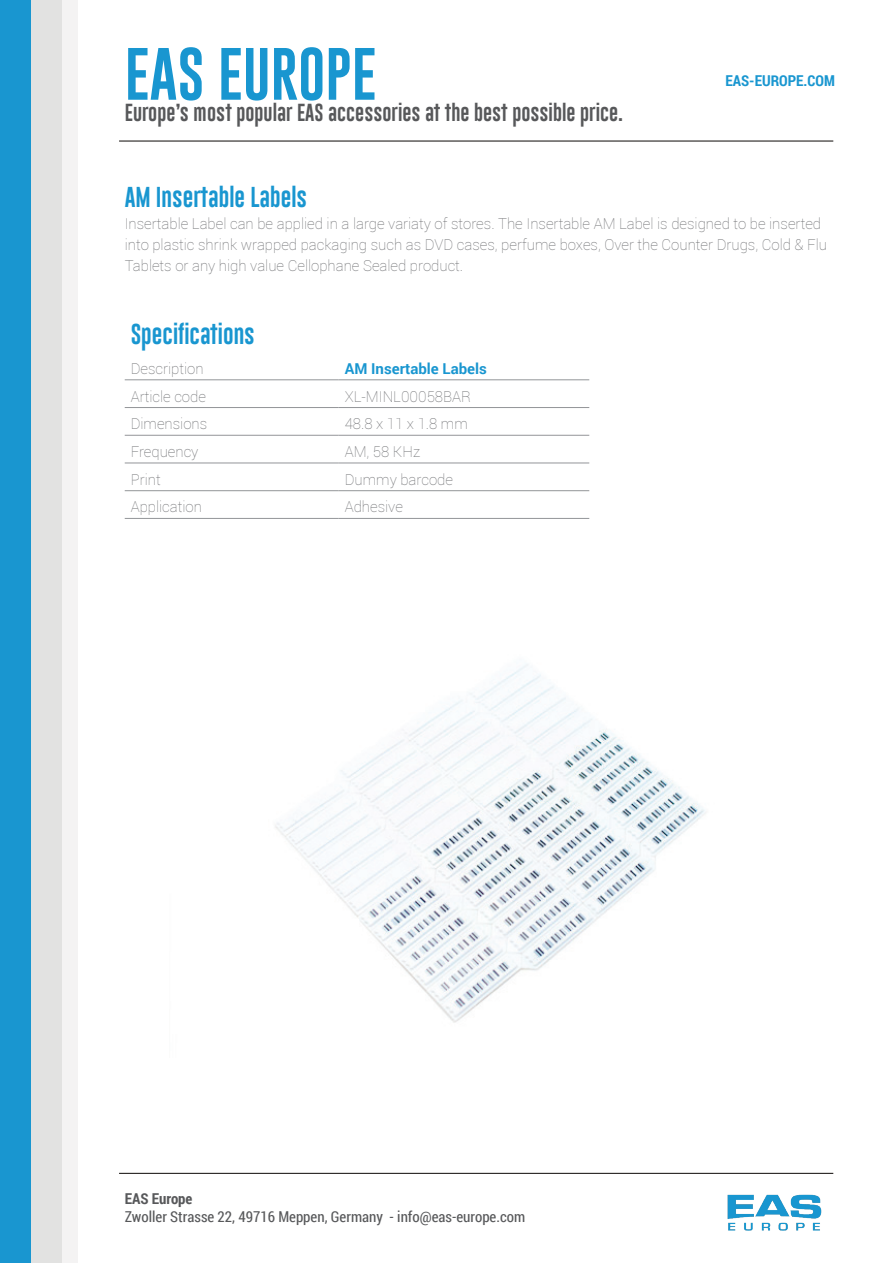
<style>
.page{position:relative;width:893px;height:1263px;background:#fff}
.page>*{position:absolute;margin:0;border:0;box-sizing:border-box;transform-origin:0 0}
.t1{font:54px "Gobold";color:#1996d0}
.t2{font:21px "Gobold Lowplus";color:#1996d0}
.t3{font:18px "Gobold Lowplus";color:#57585a}
.t4{font:100 15px/21px "Roboto";color:#6c6d70}
.t5{font:15px "Roboto Condensed";color:#57585a}
.t6{font:700 15px "Roboto";color:#1996d0}
.t7{font:700 15px "Roboto Condensed";color:#1996d0}
.t8{font:700 15px "Roboto Condensed";color:#57585a}
</style>
<div class="page">
<div style="left:0;top:0;width:31px;height:1263px;background:#1996d0"></div>
<div style="left:31px;top:0;width:31px;height:1263px;background:#e2e2e1"></div>
<div style="left:62px;top:0;width:16px;height:1263px;background:#f4f3f3"></div>
<hr style="left:125px;top:463px;width:214px;height:1px;background:#939598">
<hr style="left:339px;top:463px;width:250px;height:1px;background:#939598">
<hr style="left:125px;top:490px;width:214px;height:1px;background:#939598">
<hr style="left:339px;top:490px;width:250px;height:1px;background:#939598">
<hr style="left:125px;top:518px;width:214px;height:1px;background:#939598">
<hr style="left:339px;top:518px;width:250px;height:1px;background:#939598">
<hr style="left:125px;top:380px;width:214px;height:1px;background:#939598">
<hr style="left:339px;top:380px;width:250px;height:1px;background:#939598">
<hr style="left:125px;top:407px;width:214px;height:1px;background:#939598">
<hr style="left:339px;top:407px;width:250px;height:1px;background:#939598">
<hr style="left:125px;top:435px;width:214px;height:1px;background:#939598">
<hr style="left:339px;top:435px;width:250px;height:1px;background:#939598">
<img style="left:727px;top:1194px;width:95px;height:37px">
<hr style="left:119px;top:141px;width:714px;height:1px;background:#0c0806">
<hr style="left:119px;top:1173px;width:714px;height:1px;background:#0c0806">
<img style="left:275px;top:664px;width:431px;height:359px">
<h1 class="t1" style="left:125px;top:39px;width:253px">EAS EUROPE</h1>
<p class="t3" style="left:125px;top:101px;width:500px">Europe’s most popular EAS accessories at the best possible price.</p>
<h2 class="t2" style="left:125px;top:183px;width:184px">AM Insertable Labels</h2>
<p class="t7" style="left:725px;top:70px;width:111px">EAS-EUROPE.COM</p>
<p class="t4" style="left:125px;top:212px;width:704px">Insertable Label can be applied in a large variaty of stores. The Insertable AM Label is designed to be inserted into plastic shrink wrapped packaging such as DVD cases, perfume boxes, Over the Counter Drugs, Cold &amp; Flu<br>Tablets or any high value Cellophane Sealed product.</p>
<h2 class="t2" style="left:131px;top:321px;width:126px">Specifications</h2>
<p class="t4" style="left:131px;top:357px;width:74px">Description</p>
<p class="t6" style="left:345px;top:358px;width:144px">AM Insertable Labels</p>
<p class="t4" style="left:131px;top:385px;width:77px">Article code</p>
<p class="t4" style="left:345px;top:385px;width:128px">XL-MINL00058BAR</p>
<p class="t4" style="left:131px;top:413px;width:78px">Dimensions</p>
<p class="t4" style="left:345px;top:413px;width:124px">48.8 x 11 x 1.8 mm</p>
<p class="t4" style="left:131px;top:441px;width:69px">Frequency</p>
<p class="t4" style="left:345px;top:441px;width:77px">AM, 58 KHz</p>
<p class="t4" style="left:131px;top:468px;width:31px">Print</p>
<p class="t4" style="left:345px;top:468px;width:110px">Dummy barcode</p>
<p class="t4" style="left:131px;top:496px;width:73px">Application</p>
<p class="t4" style="left:345px;top:496px;width:60px">Adhesive</p>
<p class="t8" style="left:125px;top:1188px;width:69px">EAS Europe</p>
<p class="t5" style="left:125px;top:1206px;width:402px">Zwoller Strasse 22, 49716 Meppen, Germany - info@eas-europe.com</p>
</div>
